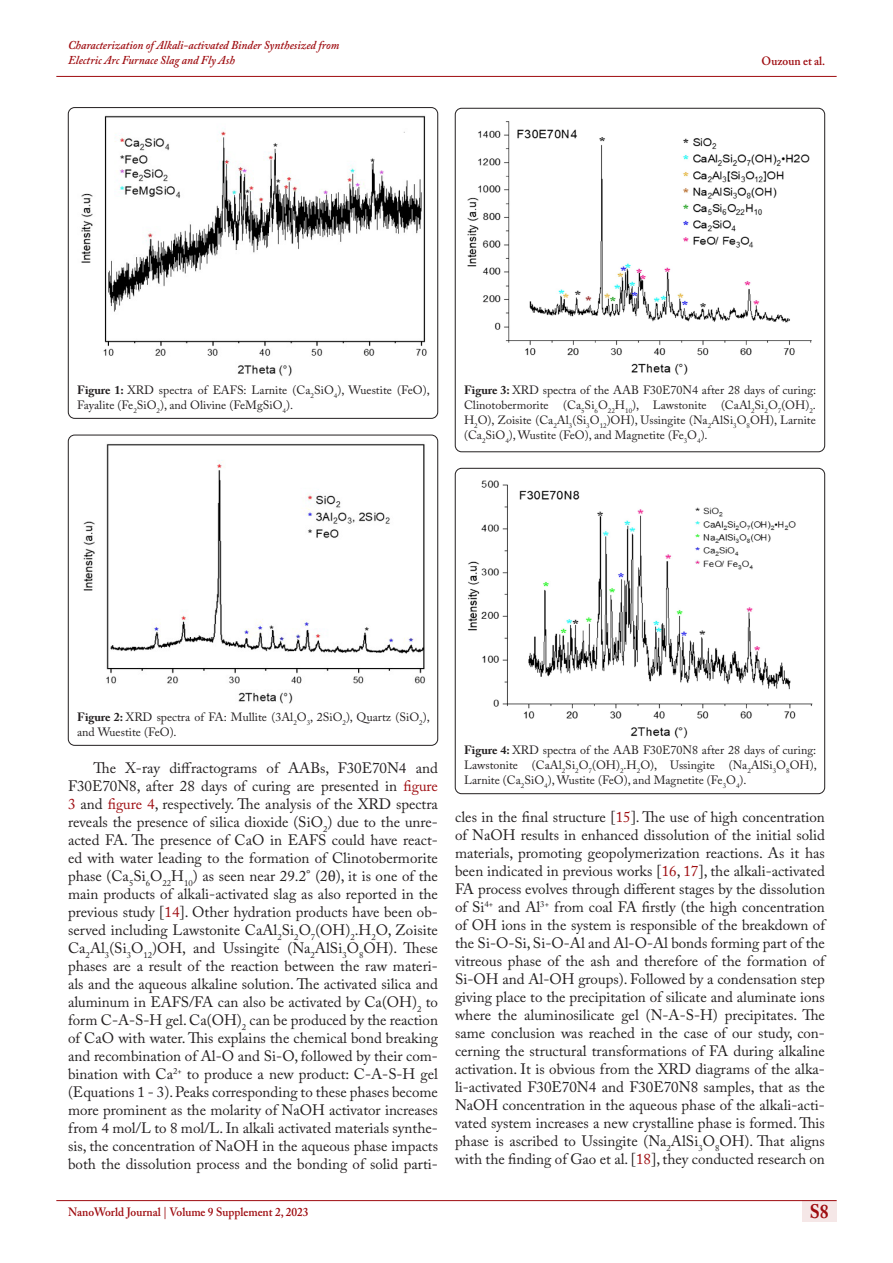
<style>
.page{position:relative;width:893px;height:1263px;background:#fff}
.page>*{position:absolute;margin:0;border:0;box-sizing:border-box;transform-origin:0 0}
.t1{font:700 19.5px "Adobe Caslon Pro";color:#9e0b0f;scale:.9 1}
.t2{font:15px/18px "Adobe Caslon Pro";color:#231f20;text-align:justify}
.Body_Text{font:12px/15px "Adobe Caslon Pro";color:#231f20}
.t3{font:italic 600 12px/14.4px "Adobe Caslon Pro";color:#9e0b0f;scale:.95 1}
.t4{font:600 12px "Adobe Caslon Pro";color:#9e0b0f;scale:.95 1}
.s1{font-weight:700}
.s2{color:#9e0b0f}
.s3{font-family:"Cambria"}
</style>
<div class="page">
<div style="left:802px;top:1200px;width:34px;height:21px;background:#f5e7e7"></div>
<hr style="left:56px;top:1200px;width:781px;height:1px;background:#9e0b0f">
<hr style="left:56px;top:76px;width:781px;height:1px;background:#9e0b0f">
<div style="left:68px;top:107px;width:370px;height:312px;border:1px solid #231f20;border-radius:6px"></div>
<img style="left:81px;top:115px;width:346px;height:261px">
<div style="left:68px;top:435px;width:370px;height:311px;border:1px solid #231f20;border-radius:6px"></div>
<img style="left:83px;top:443px;width:343px;height:261px">
<div style="left:455px;top:108px;width:370px;height:344px;border:1px solid #231f20;border-radius:6px"></div>
<img style="left:467px;top:121px;width:345px;height:254px">
<div style="left:455px;top:468px;width:370px;height:326px;border:1px solid #231f20;border-radius:6px"></div>
<img style="left:468px;top:480px;width:345px;height:259px">
<p class="t3" style="left:68px;top:38px;width:287px">Characterization of Alkali-activated Binder Synthesized from<br>Electric Arc Furnace Slag and Fly Ash</p>
<p class="t4" style="left:761px;top:54px;width:69px">Ouzoun et al.</p>
<p class="Body_Text" style="left:77px;top:382px;width:354px"><span class="s1">Figure 1:</span> XRD spectra of EAFS: Larnite (Ca<sub>2</sub>SiO<sub>4</sub>), Wuestite (FeO),<br>Fayalite (Fe<sub>2</sub>SiO<sub>2</sub>), and Olivine (FeMgSiO<sub>4</sub>).</p>
<p class="Body_Text" style="left:464px;top:383px;width:354px;text-align:justify"><span class="s1">Figure 3:</span> XRD spectra of the AAB F30E70N4 after 28 days of curing:<br>Clinotobermorite (Ca<sub>5</sub>Si<sub>6</sub>O<sub>22</sub>H<sub>10</sub>), Lawstonite (CaAl<sub>2</sub>Si<sub>2</sub>O<sub>7</sub>(OH)<sub>2</sub>.<br>H<sub>2</sub>O), Zoisite (Ca<sub>2</sub>Al<sub>3</sub>(Si<sub>3</sub>O<sub>12</sub>)OH), Ussingite (Na<sub>2</sub>AlSi<sub>3</sub>O<sub>8</sub>OH), Larnite (Ca<sub>2</sub>SiO<sub>4</sub>), Wustite (FeO), and Magnetite (Fe<sub>3</sub>O<sub>4</sub>).</p>
<p class="Body_Text" style="left:77px;top:709px;width:354px"><span class="s1">Figure 2:</span> XRD spectra of FA: Mullite (3Al<sub>2</sub>O<sub>3</sub>, 2SiO<sub>2</sub>), Quartz (SiO<sub>2</sub>), and Wuestite (FeO).</p>
<p class="t2" style="left:68px;top:759px;width:371px;text-indent:26px">The X-ray diffractograms of AABs, F30E70N4 and F30E70N8, after 28 days of curing are presented in <span class="s2">figure 3</span> and <span class="s2">figure 4</span>, respectively. The analysis of the XRD spectra reveals the presence of silica dioxide (SiO<sub>2</sub>) due to the unre&shy;acted FA. The presence of CaO in EAFS could have react&shy;ed with water leading to the formation of Clinotobermorite phase (Ca<sub>5</sub>Si<sub>6</sub>O<sub>22</sub>H<sub>10</sub>) as seen near 29.2° (2<span class="s3">θ</span>), it is one of the main products of alkali-activated slag as also reported in the previous study [<span class="s2">14</span>]. Other hydration products have been ob&shy;served including Lawstonite CaAl<sub>2</sub>Si<sub>2</sub>O<sub>7</sub>(OH)<sub>2</sub>.H<sub>2</sub>O, Zoisite Ca<sub>2</sub>Al<sub>3</sub>(Si<sub>3</sub>O<sub>12</sub>)OH, and Ussingite (Na<sub>2</sub>AlSi<sub>3</sub>O<sub>8</sub>OH). These phases are a result of the reaction between the raw materi&shy;als and the aqueous alkaline solution. The activated silica and aluminum in EAFS/FA can also be activated by Ca(OH)<sub>2</sub> to form C-A-S-H gel. Ca(OH)<sub>2</sub> can be produced by the reaction of CaO with water. This explains the chemical bond breaking and recombination of Al-O and Si-O, followed by their com&shy;bination with Ca<sup>2+</sup> to produce a new product: C-A-S-H gel (Equations 1 - 3). Peaks corresponding to these phases become more prominent as the molarity of NaOH activator increases from 4 mol/L to 8 mol/L. In alkali activated materials synthe&shy;sis, the concentration of NaOH in the aqueous phase impacts both the dissolution process and the bonding of solid parti-</p>
<p class="Body_Text" style="left:464px;top:743px;width:354px;text-align:justify"><span class="s1">Figure 4:</span> XRD spectra of the AAB F30E70N8 after 28 days of curing:<br>Lawstonite (CaAl<sub>2</sub>Si<sub>2</sub>O<sub>7</sub>(OH)<sub>2</sub>.H<sub>2</sub>O), Ussingite (Na<sub>2</sub>AlSi<sub>3</sub>O<sub>8</sub>OH), Larnite (Ca<sub>2</sub>SiO<sub>4</sub>), Wustite (FeO), and Magnetite (Fe<sub>3</sub>O<sub>4</sub>).</p>
<p class="t2" style="left:455px;top:807px;width:371px">cles in the final structure [<span class="s2">15</span>]. The use of high concentration of NaOH results in enhanced dissolution of the initial solid materials, promoting geopolymerization reactions. As it has been indicated in previous works [<span class="s2">16</span>, <span class="s2">17</span>], the alkali-activated FA process evolves through different stages by the dissolution of Si<sup>4+</sup> and Al<sup>3+</sup> from coal FA firstly (the high concentration of OH ions in the system is responsible of the breakdown of the Si-O-Si, Si-O-Al and Al-O-Al bonds forming part of the vitreous phase of the ash and therefore of the formation of Si-OH and Al-OH groups). Followed by a condensation step giving place to the precipitation of silicate and aluminate ions where the aluminosilicate gel (N-A-S-H) precipitates. The same conclusion was reached in the case of our study, con&shy;cerning the structural transformations of FA during alkaline activation. It is obvious from the XRD diagrams of the alka&shy;li-activated F30E70N4 and F30E70N8 samples, that as the NaOH concentration in the aqueous phase of the alkali-acti&shy;vated system increases a new crystalline phase is formed. This phase is ascribed to Ussingite (Na<sub>2</sub>AlSi<sub>3</sub>O<sub>8</sub>OH). That aligns with the finding of Gao et al. [<span class="s2">18</span>], they conducted research on</p>
<p class="t4" style="left:68px;top:1204px;width:255px">NanoWorld Journal | Volume 9 Supplement 2, 2023</p>
<h1 class="t1" style="left:810px;top:1200px;width:22px">S8</h1>
</div>
